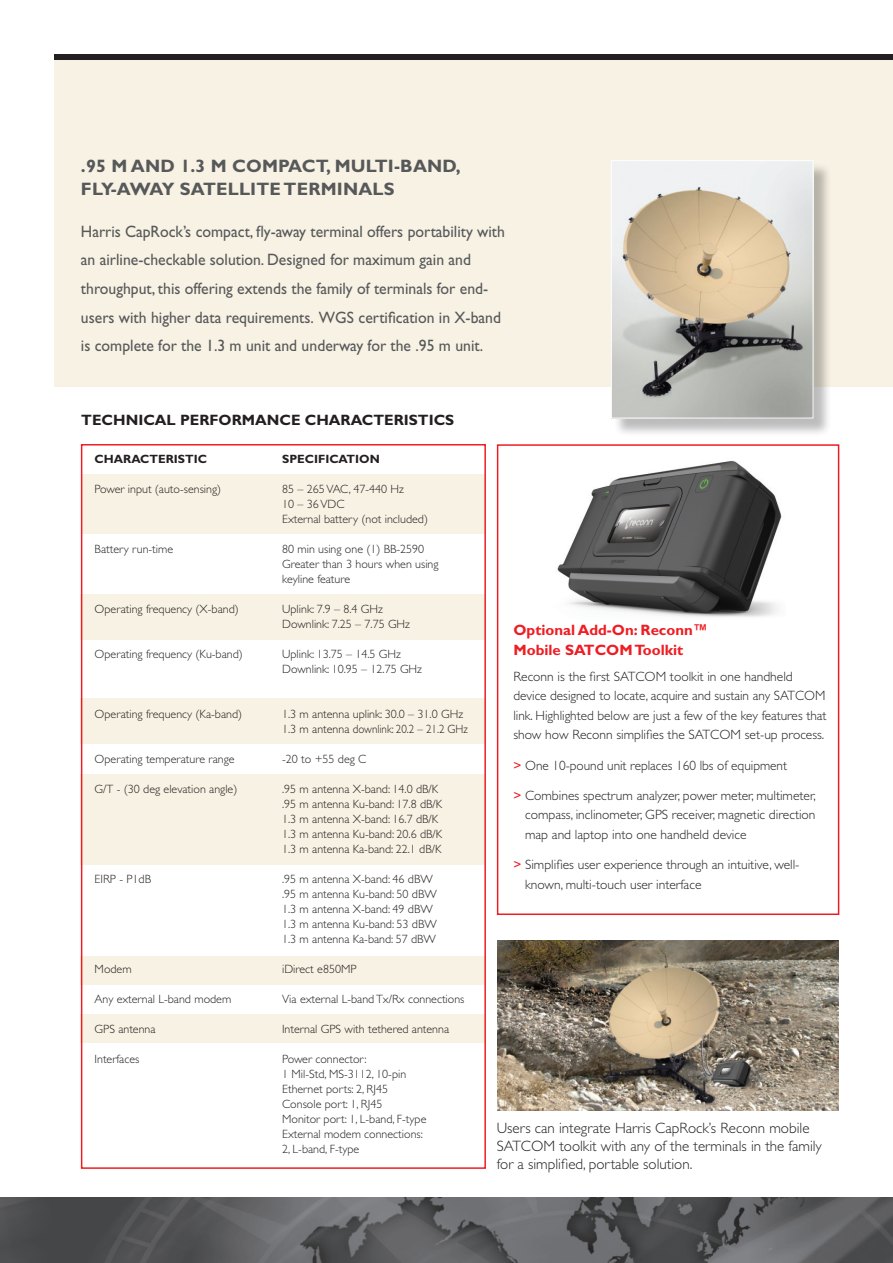
<style>
.page{position:relative;width:893px;height:1263px;background:#fff}
.page>*{position:absolute;margin:0;border:0;box-sizing:border-box;transform-origin:0 0}
.Lead_copy_block{font:700 18px "Gill Sans Std";letter-spacing:.01em;color:#57585a}
.Lead_copy_block-2{font:16.5px/28.5px "Gill Sans Std";color:#57585a;scale:.95 1}
.Photo_Caption{font:300 15px/18px "Gill Sans Std";color:#231f20}
.Red_Subhead_-_bold{font:700 15px/19.5px "Gill Sans Std";color:#ee1d23}
.t1{font:700 15px "Gill Sans Std";color:#231f20}
.t2{font:300 13.5px/19.5px "Gill Sans Std";color:#231f20}
.t3{font:300 12px "Gill Sans Std";color:#231f20}
.t4{font:700 12px "Gill Sans Std";color:#231f20}
.s1{font-weight:400;color:#ee1d23}
</style>
<div class="page">
<img style="left:0;top:1197px;width:893px;height:66px">
<div style="left:54px;top:54px;width:839px;height:332px;background:#f7f2e3"></div>
<div style="left:54px;top:54px;width:839px;height:6px;background:#231f20"></div>
<div style="left:497px;top:444px;width:342px;height:471px;background:#fff;border:2px solid #ee1d23"></div>
<div style="left:81px;top:1014px;width:405px;height:29px;background:#f7f2e3"></div>
<div style="left:81px;top:594px;width:405px;height:45px;background:#f7f2e3"></div>
<div style="left:81px;top:956px;width:405px;height:28px;background:#f7f2e3"></div>
<div style="left:81px;top:774px;width:405px;height:91px;background:#f7f2e3"></div>
<div style="left:81px;top:699px;width:405px;height:45px;background:#f7f2e3"></div>
<div style="left:81px;top:474px;width:405px;height:59px;background:#f7f2e3"></div>
<div style="left:81px;top:444px;width:405px;height:725px;border:2px solid #ee1d23"></div>
<div style="left:613px;top:162px;width:219px;height:275px;background:#231f20;opacity:.3"></div>
<img style="left:613px;top:162px;width:198px;height:255px">
<div style="left:611px;top:160px;width:202px;height:259px;border:1px solid #fff"></div>
<img style="left:557px;top:461px;width:225px;height:156px">
<img style="left:498px;top:941px;width:341px;height:170px">
<p class="Lead_copy_block" style="left:81px;top:156px;width:381px">.95 M AND 1.3 M COMPACT, MULTI-BAND,</p>
<p class="Lead_copy_block" style="left:81px;top:178px;width:315px">FLY-AWAY SATELLITE TERMINALS</p>
<p class="Lead_copy_block-2" style="left:81px;top:217px;width:448px">Harris CapRock’s compact, fly-away terminal offers portability with an airline-checkable solution. Designed for maximum gain and throughput, this offering extends the family of terminals for end&shy;users with higher data requirements. WGS certification in X-band is complete for the 1.3 m unit and underway for the .95 m unit.</p>
<p class="t1" style="left:81px;top:411px;width:375px">TECHNICAL PERFORMANCE CHARACTERISTICS</p>
<p class="t4" style="left:95px;top:452px;width:114px">CHARACTERISTIC</p>
<p class="t4" style="left:282px;top:452px;width:99px">SPECIFICATION</p>
<p class="t3" style="left:95px;top:482px;width:128px">Power input (auto-sensing)</p>
<p class="t3" style="left:282px;top:482px;width:123px">85 – 265 VAC, 47-440 Hz</p>
<p class="t3" style="left:282px;top:497px;width:64px">10 – 36 VDC</p>
<p class="t3" style="left:282px;top:512px;width:147px">External battery (not included)</p>
<p class="t3" style="left:95px;top:542px;width:80px">Battery run-time</p>
<p class="t3" style="left:282px;top:542px;width:144px">80 min using one (1) BB-2590</p>
<p class="t3" style="left:282px;top:557px;width:158px">Greater than 3 hours when using</p>
<p class="t3" style="left:282px;top:572px;width:70px">keyline feature</p>
<p class="t3" style="left:95px;top:602px;width:146px">Operating frequency (X-band)</p>
<p class="t3" style="left:282px;top:602px;width:102px">Uplink: 7.9 – 8.4 GHz</p>
<p class="t3" style="left:282px;top:617px;width:129px">Downlink: 7.25 – 7.75 GHz</p>
<p class="t3" style="left:95px;top:647px;width:150px">Operating frequency (Ku-band)</p>
<p class="t3" style="left:282px;top:647px;width:120px">Uplink: 13.75 – 14.5 GHz</p>
<p class="t3" style="left:282px;top:662px;width:141px">Downlink: 10.95 – 12.75 GHz</p>
<p class="t3" style="left:95px;top:707px;width:149px">Operating frequency (Ka-band)</p>
<p class="t3" style="left:282px;top:707px;width:182px">1.3 m antenna uplink: 30.0 – 31.0 GHz</p>
<p class="t3" style="left:282px;top:722px;width:187px">1.3 m antenna downlink: 20.2 – 21.2 GHz</p>
<p class="t3" style="left:95px;top:752px;width:142px">Operating temperature range</p>
<p class="t3" style="left:282px;top:752px;width:86px">-20 to +55 deg C</p>
<p class="t3" style="left:95px;top:782px;width:144px">G/T - (30 deg elevation angle)</p>
<p class="t3" style="left:282px;top:782px;width:158px">.95 m antenna X-band: 14.0 dB/K</p>
<p class="t3" style="left:282px;top:797px;width:162px">.95 m antenna Ku-band: 17.8 dB/K</p>
<p class="t3" style="left:282px;top:812px;width:158px">1.3 m antenna X-band: 16.7 dB/K</p>
<p class="t3" style="left:282px;top:827px;width:162px">1.3 m antenna Ku-band: 20.6 dB/K</p>
<p class="t3" style="left:282px;top:842px;width:161px">1.3 m antenna Ka-band: 22.1 dB/K</p>
<p class="t3" style="left:95px;top:872px;width:58px">EIRP - P1dB</p>
<p class="t3" style="left:282px;top:872px;width:152px">.95 m antenna X-band: 46 dBW</p>
<p class="t3" style="left:282px;top:887px;width:156px">.95 m antenna Ku-band: 50 dBW</p>
<p class="t3" style="left:282px;top:902px;width:152px">1.3 m antenna X-band: 49 dBW</p>
<p class="t3" style="left:282px;top:917px;width:156px">1.3 m antenna Ku-band: 53 dBW</p>
<p class="t3" style="left:282px;top:932px;width:155px">1.3 m antenna Ka-band: 57 dBW</p>
<p class="t3" style="left:95px;top:962px;width:38px">Modem</p>
<p class="t3" style="left:282px;top:962px;width:76px">iDirect e850MP</p>
<p class="t3" style="left:95px;top:992px;width:138px">Any external L-band modem</p>
<p class="t3" style="left:282px;top:992px;width:184px">Via external L-band Tx/Rx connections</p>
<p class="t3" style="left:95px;top:1022px;width:62px">GPS antenna</p>
<p class="t3" style="left:282px;top:1022px;width:169px">Internal GPS with tethered antenna</p>
<p class="t3" style="left:95px;top:1052px;width:46px">Interfaces</p>
<p class="t3" style="left:282px;top:1052px;width:86px">Power connector:</p>
<p class="t3" style="left:282px;top:1067px;width:126px">1 Mil-Std, MS-3112, 10-pin</p>
<p class="t3" style="left:282px;top:1082px;width:107px">Ethernet ports: 2, RJ45</p>
<p class="t3" style="left:282px;top:1097px;width:102px">Console port: 1, RJ45</p>
<p class="t3" style="left:282px;top:1112px;width:146px">Monitor port: 1, L-band, F-type</p>
<p class="t3" style="left:282px;top:1127px;width:142px">External modem connections:</p>
<p class="t3" style="left:282px;top:1142px;width:79px">2, L-band, F-type</p>
<p class="Red_Subhead_-_bold" style="left:513px;top:620px;width:196px">Optional Add-On: Reconn™<br>Mobile SATCOM Toolkit</p>
<p class="t2" style="left:513px;top:667px;width:314px">Reconn is the first SATCOM toolkit in one handheld device designed to locate, acquire and sustain any SATCOM link. Highlighted below are just a few of the key features that show how Reconn simplifies the SATCOM set-up process.</p>
<p class="t2" style="left:513px;top:755px;width:275px"><span class="s1">&gt;</span> One 10-pound unit replaces 160 lbs of equipment</p>
<p class="t2" style="left:525px;top:786px;width:292px;text-align:justify;text-indent:-12px"><span class="s1">&gt;</span> Combines spectrum analyzer, power meter, multimeter, compass, inclinometer, GPS receiver, magnetic direction map and laptop into one handheld device</p>
<p class="t2" style="left:525px;top:855px;width:276px;text-indent:-12px"><span class="s1">&gt;</span> Simplifies user experience through an intuitive, well&shy;known, multi-touch user interface</p>
<p class="Photo_Caption" style="left:497px;top:1119px;width:327px">Users can integrate Harris CapRock’s Reconn mobile<br>SATCOM toolkit with any of the terminals in the family for a simplified, portable solution.</p>
</div>
